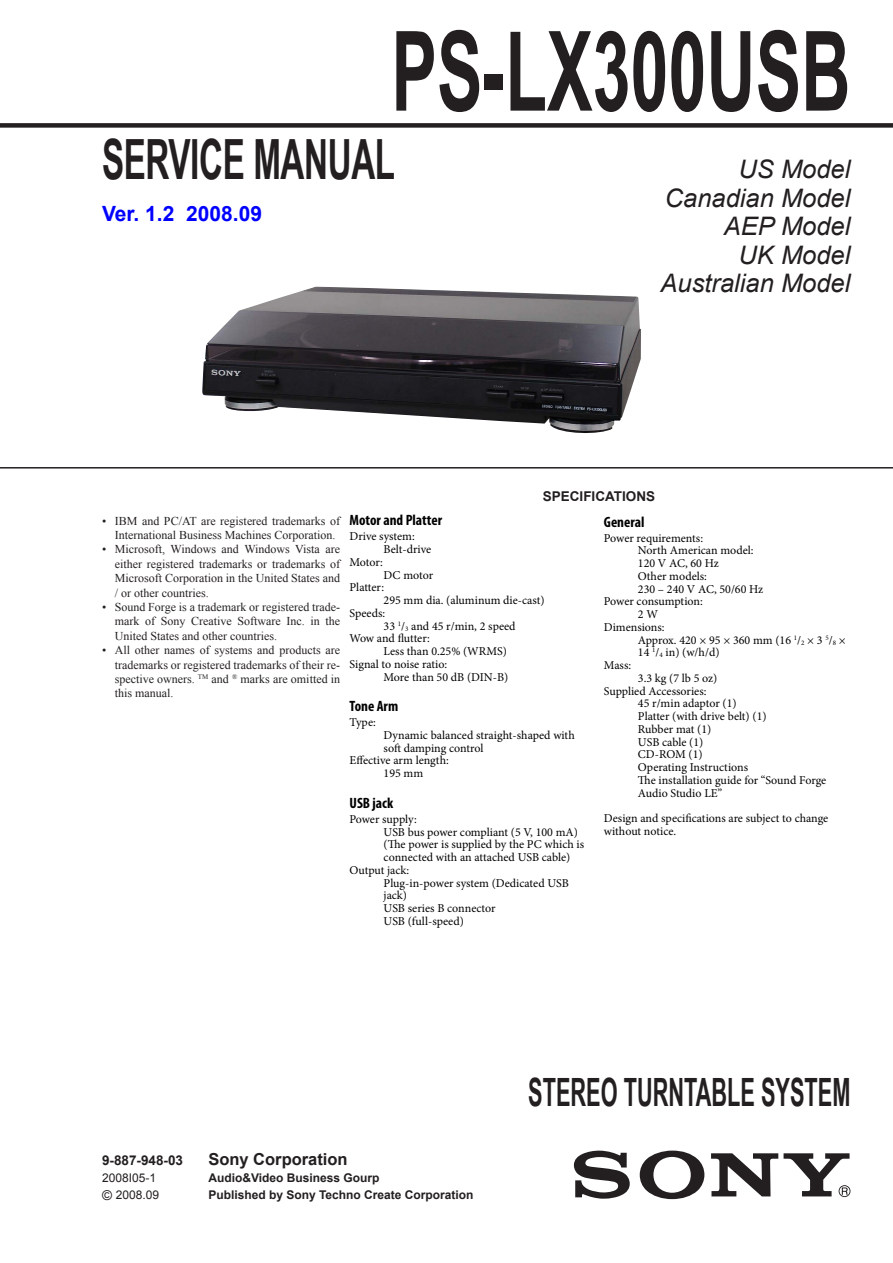
<style>
.page{position:relative;width:893px;height:1263px;background:#fff}
.page>*{position:absolute;margin:0;border:0;box-sizing:border-box;transform-origin:0 0}
.t1{font:700 111px "Arial Narrow";color:#231f20;scale:.75 1}
.t2{font:700 55.5px "Arial Narrow";letter-spacing:-.01em;color:#231f20;scale:.73 1}
.t3{font:700 39px "Arial Narrow";color:#231f20;scale:.68 1}
.t4{font:italic 25.5px/28.5px "Arial";color:#231f20;text-align:right}
.t5{font:700 21px "Arial";color:#00f}
.t6{font:700 16.5px "Arial";color:#231f20}
.t7{font:700 condensed 15px "Myriad Pro";color:#000}
.t8{font:700 13.5px "Arial";color:#231f20}
.t9{font:12px/12.8px "Minion Pro";color:#000}
.t10{font:12px/14.4px "Times New Roman";color:#231f20;text-align:justify}
.t11{font:700 12px/17px "Arial";color:#231f20}
.t12{font:12px/17px "Arial";color:#231f20}
.s1{font-size:13.5px}
</style>
<div class="page">
<div style="left:0;top:123px;width:893px;height:5px;background:#231f20"></div>
<hr style="left:0;top:467px;width:893px;height:2px;background:#231f20">
<svg style="left:640px;top:1151px;width:64px;height:48px"></svg>
<svg style="left:574px;top:1151px;width:56px;height:48px"></svg>
<svg style="left:711px;top:1153px;width:139px;height:44px"></svg>
<img style="left:202px;top:287px;width:439px;height:146px">
<h1 class="t1" style="left:391px;top:7px;width:614px">PS-LX300USB</h1>
<h2 class="t2" style="left:102px;top:127px;width:403px">SERVICE MANUAL</h2>
<h3 class="t5" style="left:102px;top:202px;width:161px">Ver. 1.2 2008.09</h3>
<h3 class="t4" style="left:660px;top:155px;width:191px">US Model<br>Canadian Model<br>AEP Model<br>UK Model<br>Australian Model</h3>
<p class="t8" style="left:543px;top:488px;width:114px">SPECIFICATIONS</p>
<p class="t10" style="left:115px;top:513px;width:227px;text-indent:-13px">• IBM and PC/AT are registered trademarks of<br>International Business Machines Corporation.</p>
<p class="t10" style="left:115px;top:542px;width:227px;text-indent:-13px">• Microsoft, Windows and Windows Vista are either registered trademarks or trademarks of Microsoft Corporation in the United States and / or other countries.</p>
<p class="t10" style="left:115px;top:600px;width:227px;text-indent:-13px">• Sound Forge is a trademark or registered trade&shy;mark of Sony Creative Software Inc. in the United States and other countries.</p>
<p class="t10" style="left:115px;top:643px;width:227px;text-indent:-13px">• All other names of systems and products are trademarks or registered trademarks of their re&shy;spective owners. <sup>TM</sup> and <sup>®</sup> marks are omitted in this manual.</p>
<p class="t7" style="left:350px;top:512px;width:94px">Motor and Platter</p>
<p class="t9" style="left:350px;top:531px;width:67px">Drive system:</p>
<p class="t9" style="left:384px;top:544px;width:49px">Belt-drive</p>
<p class="t9" style="left:350px;top:557px;width:35px">Motor:</p>
<p class="t9" style="left:384px;top:569px;width:51px">DC motor</p>
<p class="t9" style="left:350px;top:582px;width:36px">Platter:</p>
<p class="t9" style="left:384px;top:595px;width:163px">295 mm dia. (aluminum die-cast)</p>
<p class="t9" style="left:350px;top:608px;width:37px">Speeds:</p>
<p class="t9" style="left:384px;top:620px;width:134px">33 <sup>1</sup>/<sub>3</sub> and 45 r/min, 2 speed</p>
<p class="t9" style="left:350px;top:633px;width:82px">Wow and flutter:</p>
<p class="t9" style="left:384px;top:646px;width:125px">Less than 0.25% (WRMS)</p>
<p class="t9" style="left:350px;top:659px;width:99px">Signal to noise ratio:</p>
<p class="t9" style="left:384px;top:671px;width:126px">More than 50 dB (DIN-B)</p>
<p class="t7" style="left:350px;top:697px;width:50px">Tone Arm</p>
<p class="t9" style="left:350px;top:717px;width:28px">Type:</p>
<p class="t9" style="left:384px;top:730px;width:193px">Dynamic balanced straight-shaped with</p>
<p class="t9" style="left:384px;top:742px;width:101px">soft damping control</p>
<p class="t9" style="left:350px;top:755px;width:101px">Effective arm length:</p>
<p class="t9" style="left:384px;top:768px;width:41px">195 mm</p>
<p class="t7" style="left:350px;top:794px;width:45px">USB jack</p>
<p class="t9" style="left:350px;top:814px;width:69px">Power supply:</p>
<p class="t9" style="left:384px;top:826px;width:196px">USB bus power compliant (5 V, 100 mA)</p>
<p class="t9" style="left:384px;top:839px;width:202px">(The power is supplied by the PC which is</p>
<p class="t9" style="left:384px;top:852px;width:188px">connected with an attached USB cable)</p>
<p class="t9" style="left:350px;top:865px;width:61px">Output jack:</p>
<p class="t9" style="left:384px;top:877px;width:187px">Plug-in-power system (Dedicated USB</p>
<p class="t9" style="left:384px;top:890px;width:25px">jack)</p>
<p class="t9" style="left:384px;top:903px;width:114px">USB series B connector</p>
<p class="t9" style="left:384px;top:916px;width:82px">USB (full-speed)</p>
<p class="t7" style="left:604px;top:513px;width:42px">General</p>
<p class="t9" style="left:604px;top:532px;width:101px">Power requirements:</p>
<p class="t9" style="left:638px;top:545px;width:117px">North American model:</p>
<p class="t9" style="left:638px;top:558px;width:82px">120 V AC, 60 Hz</p>
<p class="t9" style="left:638px;top:571px;width:70px">Other models:</p>
<p class="t9" style="left:638px;top:583px;width:127px">230 – 240 V AC, 50/60 Hz</p>
<p class="t9" style="left:604px;top:596px;width:100px">Power consumption:</p>
<p class="t9" style="left:638px;top:609px;width:22px">2 W</p>
<p class="t9" style="left:604px;top:622px;width:62px">Dimensions:</p>
<p class="t9" style="left:638px;top:634px;width:209px">Approx. 420 × 95 × 360 mm (16 <sup>1</sup>/<sub>2</sub> × 3 <sup>5</sup>/<sub>8</sub> ×</p>
<p class="t9" style="left:638px;top:647px;width:83px">14 <sup>1</sup>/<sub>4</sub> in) (w/h/d)</p>
<p class="t9" style="left:604px;top:660px;width:29px">Mass:</p>
<p class="t9" style="left:638px;top:673px;width:81px">3.3 kg (7 lb 5 oz)</p>
<p class="t9" style="left:604px;top:685px;width:104px">Supplied Accessories:</p>
<p class="t9" style="left:638px;top:698px;width:100px">45 r/min adaptor (1)</p>
<p class="t9" style="left:638px;top:711px;width:130px">Platter (with drive belt) (1)</p>
<p class="t9" style="left:638px;top:724px;width:75px">Rubber mat (1)</p>
<p class="t9" style="left:638px;top:736px;width:67px">USB cable (1)</p>
<p class="t9" style="left:638px;top:749px;width:66px">CD-ROM (1)</p>
<p class="t9" style="left:638px;top:762px;width:112px">Operating Instructions</p>
<p class="t9" style="left:638px;top:775px;width:190px">The installation guide for “Sound Forge</p>
<p class="t9" style="left:638px;top:787px;width:86px">Audio Studio LE”</p>
<p class="t9" style="left:604px;top:813px;width:226px">Design and specifications are subject to change without notice.</p>
<h3 class="t3" style="left:528px;top:1069px;width:475px">STEREO TURNTABLE SYSTEM</h3>
<p class="t8" style="left:102px;top:1153px;width:83px">9-887-948-03</p>
<p class="t12" style="left:102px;top:1169px;width:59px">2008I05-1 <span class="s1">©</span> 2008.09</p>
<h3 class="t6" style="left:208px;top:1150px;width:141px">Sony Corporation</h3>
<p class="t11" style="left:208px;top:1169px;width:267px">Audio&amp;Video Business Gourp<br>Published by Sony Techno Create Corporation</p>
</div>
